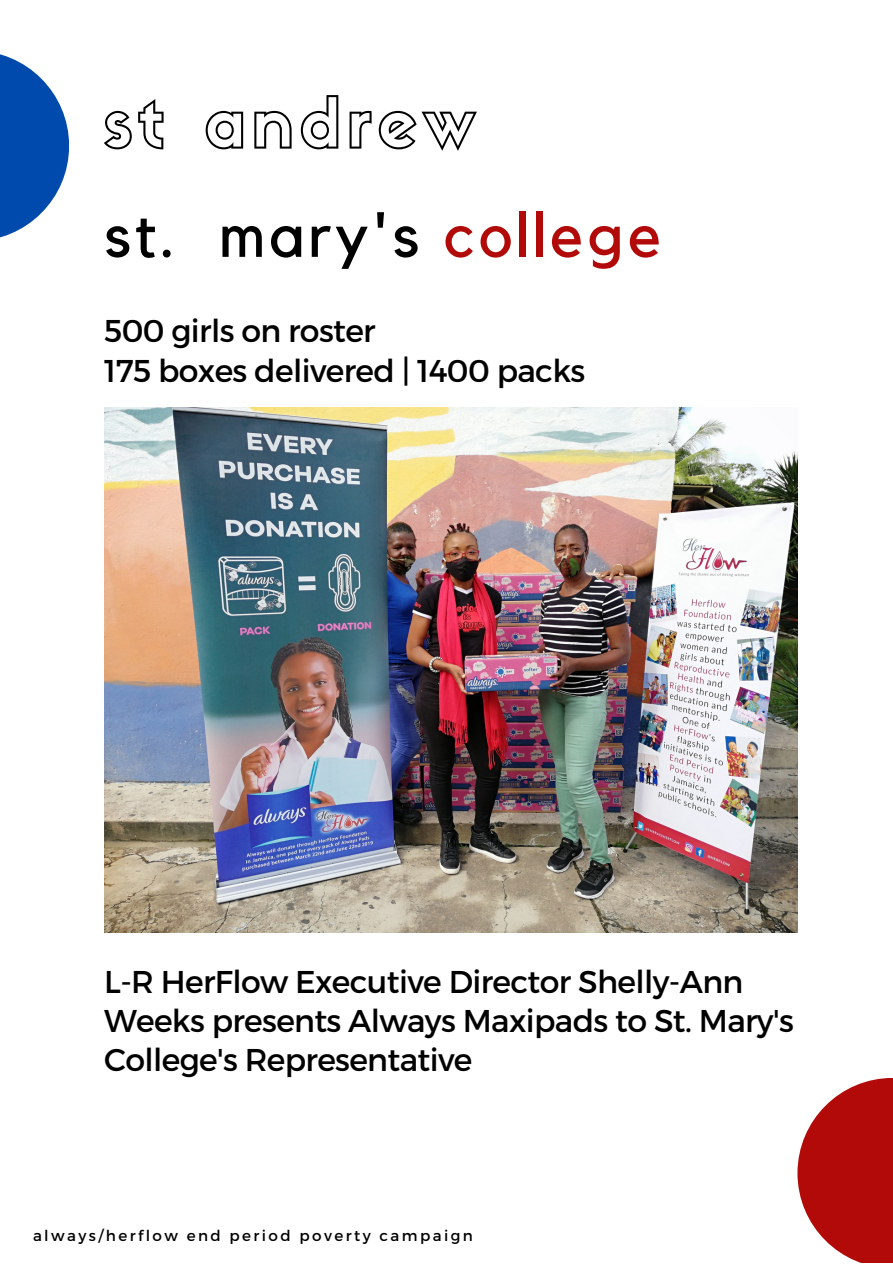
<style>
.page{position:relative;width:893px;height:1264px;background:#fff}
.page>*{position:absolute;margin:0;border:0;box-sizing:border-box;transform-origin:0 0}
.t1{font:69px "Sifonn Basic Outline";letter-spacing:.08em;color:#000}
.t2{font:63px "Kollektif";letter-spacing:.06em;color:#000}
.t3{font:31.5px/39.3px "Montserrat";letter-spacing:-.02em;color:#000}
.t4{font:15.15px "Montserrat";letter-spacing:.16em;color:#000}
.s1{color:#b20a08}
</style>
<div class="page">
<svg style="left:797px;top:1078px;width:95px;height:184px;fill:#b20a08"></svg>
<svg style="left:0;top:54px;width:69px;height:184px;fill:#004aad"></svg>
<img style="left:104px;top:407px;width:693px;height:525px">
<h1 class="t1" style="left:104px;top:96px;width:372px">st andrew</h1>
<h2 class="t2" style="left:104px;top:206px;width:558px">st. mary's <span class="s1">college</span></h2>
<p class="t3" style="left:104px;top:310px;width:482px">500 girls on roster<br>175 boxes delivered | 1400 packs</p>
<p class="t3" style="left:104px;top:960px;width:691px">L-R HerFlow Executive Director Shelly-Ann<br>Weeks presents Always Maxipads to St. Mary's<br>College's Representative</p>
<p class="t4" style="left:33px;top:1225px;width:441px">always/herflow end period poverty campaign</p>
</div>
